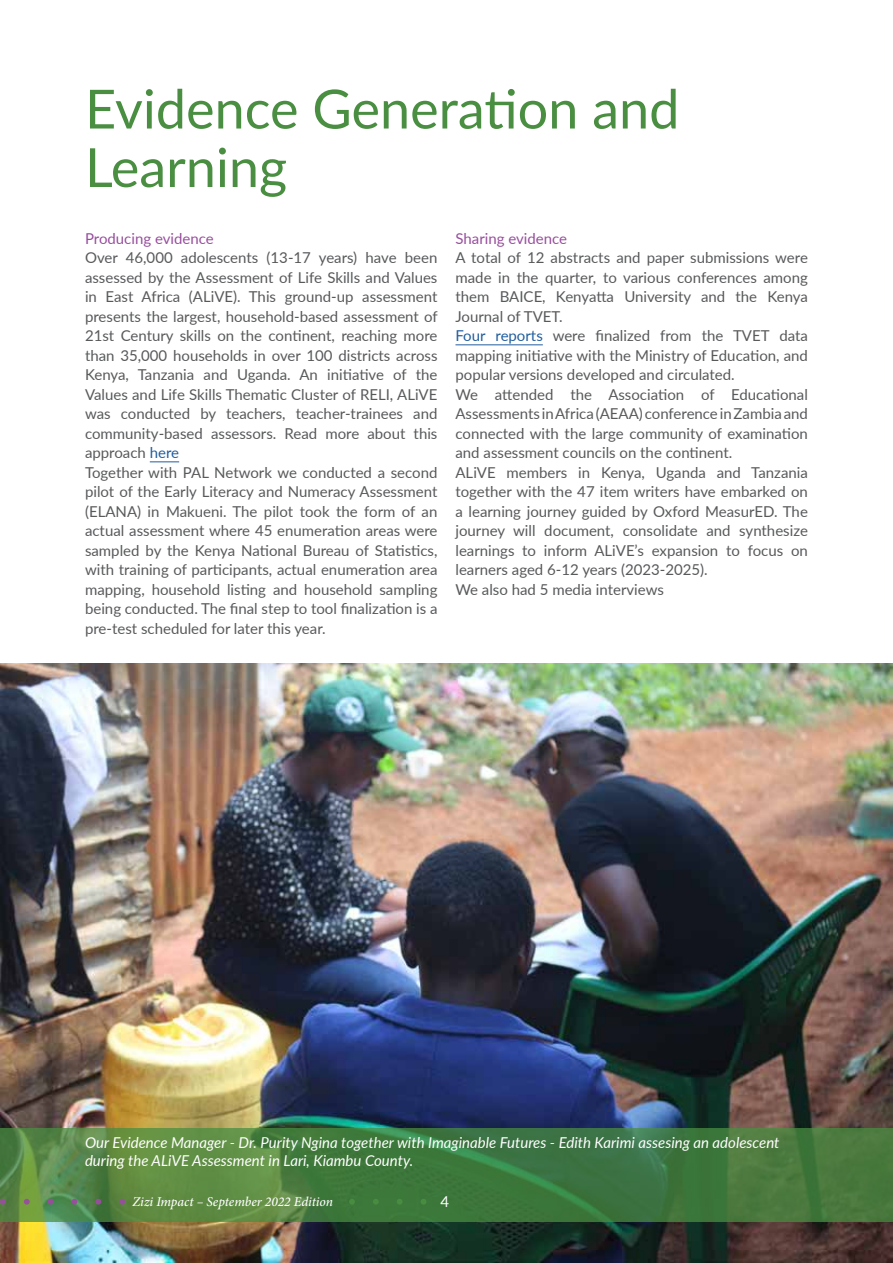
<style>
.page{position:relative;width:893px;height:1263px;background:#fff}
.page>*{position:absolute;margin:0;border:0;box-sizing:border-box;transform-origin:0 0}
.t1{font:54px/58.5px "Lato";color:#498e41}
.t2{font:15px/19.5px "Lato";color:#58595b}
.t3{font:italic 15px/18px "Lato";color:#fff}
.t4{font:15px "Lato";color:#984e9e}
.t5{font:15px "Lato";color:#fff}
.t6{font:italic 500 13.5px "Minion Pro";letter-spacing:-.005em;color:#fff}
.s1{color:#215e9e}
</style>
<div class="page">
<hr style="left:892px;top:0;width:1px;height:665px;background:#498e41">
<img style="left:0;top:663px;width:893px;height:600px">
<svg style="left:0;top:1128px;width:893px;height:93px;background:#497e40"></svg>
<svg style="left:150px;top:461px;width:29px;height:1px"></svg>
<hr style="left:455px;top:344px;width:88px;height:1px;background:#215e9e">
<svg style="left:0;top:1199px;width:6px;height:6px"></svg>
<svg style="left:24px;top:1199px;width:6px;height:6px"></svg>
<svg style="left:349px;top:1199px;width:6px;height:6px"></svg>
<svg style="left:48px;top:1199px;width:6px;height:6px"></svg>
<svg style="left:373px;top:1199px;width:6px;height:6px"></svg>
<svg style="left:72px;top:1199px;width:5px;height:6px"></svg>
<svg style="left:397px;top:1199px;width:6px;height:6px"></svg>
<svg style="left:95px;top:1199px;width:6px;height:6px"></svg>
<svg style="left:421px;top:1199px;width:5px;height:6px"></svg>
<svg style="left:119px;top:1199px;width:6px;height:6px"></svg>
<h1 class="t1" style="left:85px;top:77px;width:596px">Evidence Generation and<br>Learning</h1>
<p class="t4" style="left:85px;top:228px;width:130px">Producing evidence</p>
<p class="t2" style="left:85px;top:247px;width:354px">Over 46,000 adolescents (13-17 years) have been assessed by the Assessment of Life Skills and Values in East Africa (ALiVE). This ground-up assessment presents the largest, household-based assessment of 21st Century skills on the continent, reaching more than 35,000 households in over 100 districts across Kenya, Tanzania and Uganda. An initiative of the Values and Life Skills Thematic Cluster of RELI, ALiVE was conducted by teachers, teacher-trainees and community-based assessors. Read more about this approach <span class="s1">here<br></span>Together with PAL Network we conducted a second pilot of the Early Literacy and Numeracy Assessment (ELANA) in Makueni. The pilot took the form of an actual assessment where 45 enumeration areas were sampled by the Kenya National Bureau of Statistics, with training of participants, actual enumeration area mapping, household listing and household sampling being conducted. The final step to tool finalization is a pre-test scheduled for later this year.</p>
<p class="t4" style="left:455px;top:228px;width:113px">Sharing evidence</p>
<p class="t2" style="left:455px;top:247px;width:354px">A total of 12 abstracts and paper submissions were made in the quarter, to various conferences among them BAICE, Kenyatta University and the Kenya Journal of TVET.<br><span class="s1">Four reports</span> were finalized from the TVET data mapping initiative with the Ministry of Education, and popular versions developed and circulated.<br>We attended the Association of Educational Assessments in Africa (AEAA) conference in Zambia and connected with the large community of examination and assessment councils on the continent.<br>ALiVE members in Kenya, Uganda and Tanzania together with the 47 item writers have embarked on a learning journey guided by Oxford MeasurED. The journey will document, consolidate and synthesize learnings to inform ALiVE’s expansion to focus on learners aged 6-12 years (2023-2025).<br>We also had 5 media interviews</p>
<p class="t3" style="left:85px;top:1132px;width:696px">Our Evidence Manager - Dr. Purity Ngina together with Imaginable Futures - Edith Karimi assesing an adolescent during the ALiVE Assessment in Lari, Kiambu County.</p>
<p class="t6" style="left:132px;top:1192px;width:202px">Zizi Impact – September 2022 Edition</p>
<p class="t5" style="left:440px;top:1191px;width:10px">4</p>
</div>
